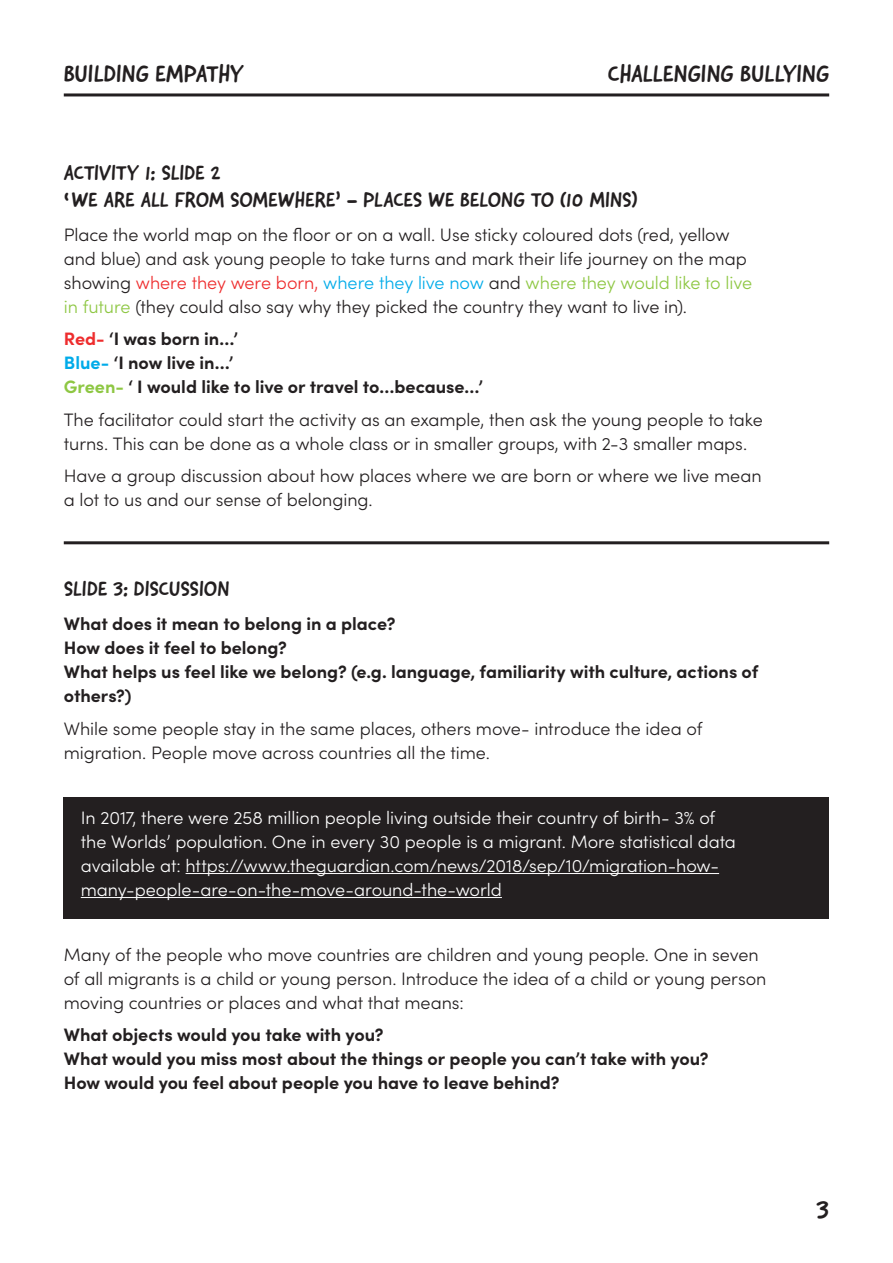
<style>
.page{position:relative;width:893px;height:1263px;background:#fff}
.page>*{position:absolute;margin:0;border:0;box-sizing:border-box;transform-origin:0 0}
.heading{font:27px "Good Dog New";color:#231f20}
.heading-2{font:24px "Good Dog New";letter-spacing:.005em;color:#231f20}
.headings{font:21px "Good Dog New";color:#231f20}
.body{font:300 18px/24px "Sofia Pro";letter-spacing:-.005em;color:#231f20}
.body-2{font:700 18px/24px "Sofia Pro";color:#231f20}
.body-3{font:300 18px/24px "Sofia Pro";letter-spacing:-.005em;color:#fff}
.s1{color:#ee2d2e}
.s2{color:#00abe9}
.s3{color:#8ec743}
</style>
<div class="page">
<div style="left:64px;top:797px;width:765px;height:121px;background:#231f20"></div>
<hr style="left:186px;top:873px;width:533px;height:1px;background:#fff">
<hr style="left:81px;top:897px;width:421px;height:1px;background:#fff">
<hr style="left:64px;top:541px;width:765px;height:3px;background:#231f20">
<hr style="left:64px;top:93px;width:765px;height:3px;background:#231f20">
<p class="heading-2" style="left:64px;top:58px;width:182px">BUILDING EMPATHY</p>
<p class="heading-2" style="left:608px;top:58px;width:223px">CHALLENGING BULLYING</p>
<p class="headings" style="left:64px;top:159px;width:158px">ACTIVITY 1: SLIDE 2</p>
<p class="headings" style="left:64px;top:186px;width:575px">‘WE ARE ALL FROM SOMEWHERE’ - PLACES WE BELONG TO (10 MINS)</p>
<p class="body" style="left:64px;top:221px;width:690px">Place the world map on the floor or on a wall. Use sticky coloured dots (red, yellow and blue) and ask young people to take turns and mark their life journey on the map showing <span class="s1">where they were born,</span> <span class="s2">where they live now</span> and <span class="s3">where they would like to live in future</span> (they could also say why they picked the country they want to live in).</p>
<p class="body-2" style="left:64px;top:325px;width:421px"><span class="s1">Red-</span> ‘I was born in…’<br><span class="s2">Blue-</span> ‘I now live in…’<br><span class="s3">Green-</span> ‘ I would like to live or travel to…because…’</p>
<p class="body" style="left:64px;top:406px;width:700px">The facilitator could start the activity as an example, then ask the young people to take turns. This can be done as a whole class or in smaller groups, with 2-3 smaller maps.</p>
<p class="body" style="left:64px;top:463px;width:699px">Have a group discussion about how places where we are born or where we live mean a lot to us and our sense of belonging.</p>
<p class="headings" style="left:64px;top:575px;width:167px">SLIDE 3: DISCUSSION</p>
<p class="body-2" style="left:64px;top:610px;width:696px">What does it mean to belong in a place?<br>How does it feel to belong?<br>What helps us feel like we belong? (e.g. language, familiarity with culture, actions of others?)</p>
<p class="body" style="left:64px;top:715px;width:640px">While some people stay in the same places, others move- introduce the idea of migration. People move across countries all the time.</p>
<p class="body-3" style="left:81px;top:804px;width:657px">In 2017, there were 258 million people living outside their country of birth- 3% of the Worlds’ population. One in every 30 people is a migrant. More statistical data available at: https://www.theguardian.com/news/2018/sep/10/migration-how&shy;many-people-are-on-the-move-around-the-world</p>
<p class="body" style="left:64px;top:941px;width:704px">Many of the people who move countries are children and young people. One in seven of all migrants is a child or young person. Introduce the idea of a child or young person moving countries or places and what that means:</p>
<p class="body-2" style="left:64px;top:1021px;width:646px">What objects would you take with you?<br>What would you miss most about the things or people you can’t take with you?<br>How would you feel about people you have to leave behind?</p>
<p class="heading" style="left:816px;top:1192px;width:15px">3</p>
</div>
